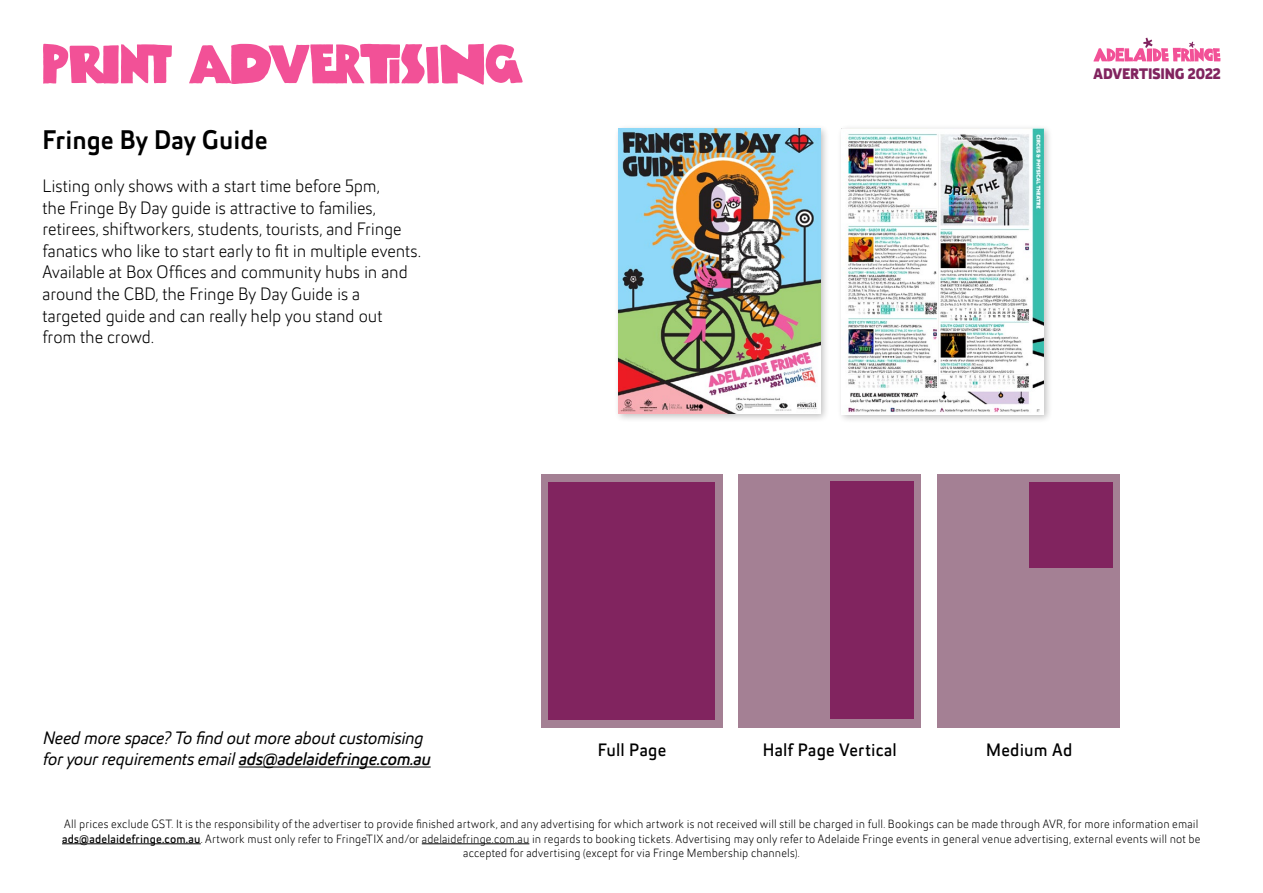
<style>
.page{position:relative;width:1263px;height:893px;background:#fff}
.page>*{position:absolute;margin:0;border:0;box-sizing:border-box;transform-origin:0 0}
.t1{font:51px "Kokoschka";letter-spacing:.01em;color:#f25197}
.t2{font:500 27px "Helia Core";color:#000}
.t3{font:300 18px/21.6px "Helia Core";letter-spacing:-.005em;color:#000}
.t4{font:italic 18px/21.6px "Helia Core";letter-spacing:-.015em;color:#000}
.t5{font:18px "Helia Core";letter-spacing:.01em;color:#000}
.t6{font:900 15.3px "Helia Core";letter-spacing:-.01em;color:#81245f}
.t7{font:300 12px/14.4px "Helia Core";letter-spacing:.015em;color:#000;text-align:center}
.s1{font-style:inherit}
.s2{font-weight:400}
</style>
<div class="page">
<hr style="left:62px;top:843px;width:139px;height:1px;background:#000">
<hr style="left:422px;top:843px;width:107px;height:1px;background:#000">
<svg style="left:1093px;top:38px;width:127px;height:24px"></svg>
<div style="left:837px;top:124px;width:216px;height:300px;background:#000;opacity:.25"></div>
<img style="left:841px;top:128px;width:202px;height:286px">
<div style="left:614px;top:124px;width:216px;height:299px;background:#000;opacity:.25"></div>
<img style="left:618px;top:128px;width:202px;height:285px">
<div style="left:541px;top:474px;width:182px;height:253px;background:#a48094"></div>
<div style="left:739px;top:474px;width:182px;height:254px;background:#a48094"></div>
<div style="left:938px;top:474px;width:182px;height:254px;background:#a48094"></div>
<div style="left:830px;top:481px;width:83px;height:238px;background:#81245f"></div>
<div style="left:1029px;top:482px;width:83px;height:85px;background:#81245f"></div>
<div style="left:548px;top:482px;width:167px;height:238px;background:#81245f"></div>
<hr style="left:239px;top:766px;width:192px;height:1px;background:#000">
<h1 class="t1" style="left:43px;top:34px;width:481px">PRINT ADVERTISING</h1>
<h2 class="t2" style="left:43px;top:121px;width:227px">Fringe By Day Guide</h2>
<p class="t3" style="left:43px;top:175px;width:380px">Listing only shows with a start time before 5pm,<br>the Fringe By Day guide is attractive to families, retirees, shiftworkers, students, tourists, and Fringe fanatics who like to start early to fit in multiple events.<br>Available at Box Offices and community hubs in and around the CBD, the Fringe By Day Guide is a targeted guide and can really help you stand out from the crowd.</p>
<p class="t6" style="left:1093px;top:63px;width:129px">ADVERTISING 2022</p>
<h3 class="t4" style="left:43px;top:726px;width:389px">Need more space? To find out more about customising for your requirements email <span class="s1">ads@adelaidefringe.com.au</span></h3>
<h3 class="t5" style="left:598px;top:738px;width:70px">Full Page</h3>
<h3 class="t5" style="left:763px;top:738px;width:136px">Half Page Vertical</h3>
<h3 class="t5" style="left:986px;top:738px;width:88px">Medium Ad</h3>
<p class="t7" style="left:62px;top:817px;width:1140px">All prices exclude GST. It is the responsibility of the advertiser to provide finished artwork, and any advertising for which artwork is not received will still be charged in full. Bookings can be made through AVR, for more information email <span class="s2">ads@adelaidefringe.com.au</span>. Artwork must only refer to FringeTIX and/or adelaidefringe.com.au in regards to booking tickets. Advertising may only refer to Adelaide Fringe events in general venue advertising, external events will not be accepted for advertising (except for via Fringe Membership channels).</p>
</div>
